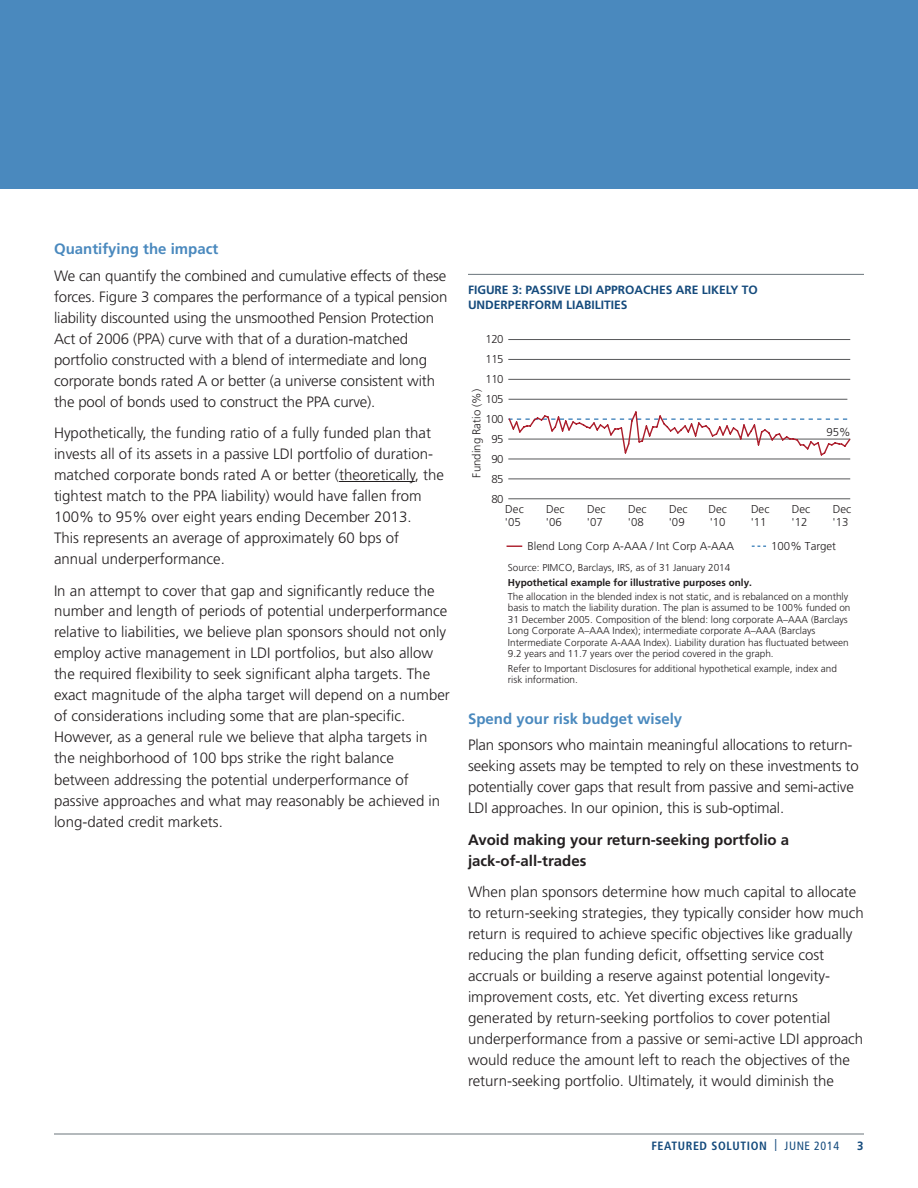
<style>
.page{position:relative;width:918px;height:1188px;background:#fff}
.page>*{position:absolute;margin:0;border:0;box-sizing:border-box;transform-origin:0 0}
.t1{font:300 15px/21px "Frutiger LT Std";color:#231f20}
.t2{font:700 15px/21px "Frutiger LT Std";color:#231f20}
.t3{font:700 15px "Frutiger LT Std";color:#4a89be}
.t4{font:700 12px/15px "Frutiger LT Std";color:#144a7c}
.t5{font:700 condensed 12px "Frutiger LT Std";letter-spacing:.05em;color:#144a7c}
.t6{font:700 12px "Frutiger LT Std";color:#144a7c;scale:.95 1}
.t7{font:300 11.4px/12.9px "Frutiger LT Std";color:#231f20}
.t8{font:300 11.4px/20px "Frutiger LT Std";letter-spacing:-.06em;color:#231f20;text-align:center}
.t9{font:300 10.05px/11.4px "Frutiger LT Std";color:#231f20}
.t10{font:700 10.05px "Frutiger LT Std";color:#231f20}
.s1{font-weight:400}
</style>
<div class="page">
<div style="left:0;top:0;width:918px;height:189px;background:#4a89be"></div>
<hr style="left:54px;top:1134px;width:810px;height:1px;background:#6a747b">
<hr style="left:339px;top:481px;width:76px;height:1px;background:#231f20">
<hr style="left:468px;top:274px;width:396px;height:1px;background:#6a747b">
<hr style="left:508px;top:339px;width:342px;height:1px;background:#57585a">
<hr style="left:508px;top:359px;width:342px;height:1px;background:#57585a">
<hr style="left:508px;top:379px;width:342px;height:1px;background:#57585a">
<hr style="left:508px;top:459px;width:342px;height:1px;background:#57585a">
<hr style="left:508px;top:479px;width:342px;height:1px;background:#57585a">
<hr style="left:508px;top:499px;width:342px;height:1px;background:#57585a">
<hr style="left:509px;top:399px;width:338px;height:1px;background:#57585a">
<svg style="left:507px;top:546px;width:15px;height:1px"></svg>
<svg style="left:508px;top:411px;width:343px;height:45px"></svg>
<p class="t3" style="left:54px;top:240px;width:166px">Quantifying the impact</p>
<p class="t1" style="left:54px;top:265px;width:395px">We can quantify the combined and cumulative effects of these forces. Figure 3 compares the performance of a typical pension liability discounted using the unsmoothed Pension Protection Act of 2006 (PPA) curve with that of a duration-matched portfolio constructed with a blend of intermediate and long corporate bonds rated A or better (a universe consistent with the pool of bonds used to construct the PPA curve).</p>
<p class="t1" style="left:54px;top:423px;width:392px">Hypothetically, the funding ratio of a fully funded plan that invests all of its assets in a passive LDI portfolio of duration&shy;matched corporate bonds rated A or better (theoretically, the tightest match to the PPA liability) would have fallen from 100% to 95% over eight years ending December 2013.<br>This represents an average of approximately 60 bps of annual underperformance.</p>
<p class="t1" style="left:54px;top:580px;width:397px">In an attempt to cover that gap and significantly reduce the number and length of periods of potential underperformance relative to liabilities, we believe plan sponsors should not only employ active management in LDI portfolios, but also allow the required flexibility to seek significant alpha targets. The exact magnitude of the alpha target will depend on a number of considerations including some that are plan-specific.<br>However, as a general rule we believe that alpha targets in the neighborhood of 100 bps strike the right balance between addressing the potential underperformance of passive approaches and what may reasonably be achieved in long-dated credit markets.</p>
<p class="t4" style="left:468px;top:282px;width:291px">FIGURE 3: PASSIVE LDI APPROACHES ARE LIKELY TO<br>UNDERPERFORM LIABILITIES</p>
<p class="t8" style="left:486px;top:329px;width:19px">120<br>115<br>110<br>105<br>100<br>95<br>90<br>85<br>80</p>
<p class="t7" style="left:470px;top:478px;width:90px;rotate:-90deg">Funding Ratio (%)</p>
<p class="t7" style="left:826px;top:426px;width:26px">95%</p>
<p class="t7" style="left:505px;top:503px;width:20px">Dec '05</p>
<p class="t7" style="left:546px;top:503px;width:20px">Dec '06</p>
<p class="t7" style="left:587px;top:503px;width:20px">Dec '07</p>
<p class="t7" style="left:628px;top:503px;width:20px">Dec '08</p>
<p class="t7" style="left:669px;top:503px;width:20px">Dec '09</p>
<p class="t7" style="left:708px;top:503px;width:20px">Dec '10</p>
<p class="t7" style="left:751px;top:503px;width:20px">Dec '11</p>
<p class="t7" style="left:792px;top:503px;width:20px">Dec '12</p>
<p class="t7" style="left:833px;top:503px;width:20px">Dec '13</p>
<p class="t7" style="left:527px;top:539px;width:208px">Blend Long Corp A-AAA / Int Corp A-AAA</p>
<p class="t7" style="left:771px;top:539px;width:66px">100% Target</p>
<p class="t9" style="left:508px;top:562px;width:224px">Source: PIMCO, Barclays, IRS, as of 31 January 2014</p>
<p class="t10" style="left:508px;top:576px;width:246px">Hypothetical example for illustrative purposes only.</p>
<p class="t9" style="left:508px;top:591px;width:344px">The allocation in the blended index is not static, and is rebalanced on a monthly basis to match the liability duration. The plan is assumed to be 100% funded on 31 December 2005. Composition of the blend: long corporate A–AAA (Barclays Long Corporate A–AAA Index); intermediate corporate A–AAA (Barclays Intermediate Corporate A-AAA Index). Liability duration has fluctuated between 9.2 years and 11.7 years over the period covered in the graph.</p>
<p class="t9" style="left:508px;top:663px;width:331px">Refer to Important Disclosures for additional hypothetical example, index and risk information.</p>
<p class="t3" style="left:468px;top:710px;width:216px">Spend your risk budget wisely</p>
<p class="t1" style="left:468px;top:735px;width:392px">Plan sponsors who maintain meaningful allocations to return&shy;seeking assets may be tempted to rely on these investments to potentially cover gaps that result from passive and semi-active LDI approaches. In our opinion, this is sub-optimal.</p>
<p class="t2" style="left:468px;top:829px;width:323px">Avoid making your return-seeking portfolio a jack-of-all-trades</p>
<p class="t1" style="left:468px;top:882px;width:397px">When plan sponsors determine how much capital to allocate to return-seeking strategies, they typically consider how much return is required to achieve specific objectives like gradually reducing the plan funding deficit, offsetting service cost accruals or building a reserve against potential longevity&shy;improvement costs, etc. Yet diverting excess returns generated by return-seeking portfolios to cover potential underperformance from a passive or semi-active LDI approach would reduce the amount left to reach the objectives of the return-seeking portfolio. Ultimately, it would diminish the</p>
<p class="t5" style="left:651px;top:1138px;width:189px">FEATURED SOLUTION <span class="s1">| JUNE 2014</span></p>
<p class="t6" style="left:857px;top:1139px;width:8px">3</p>
</div>
